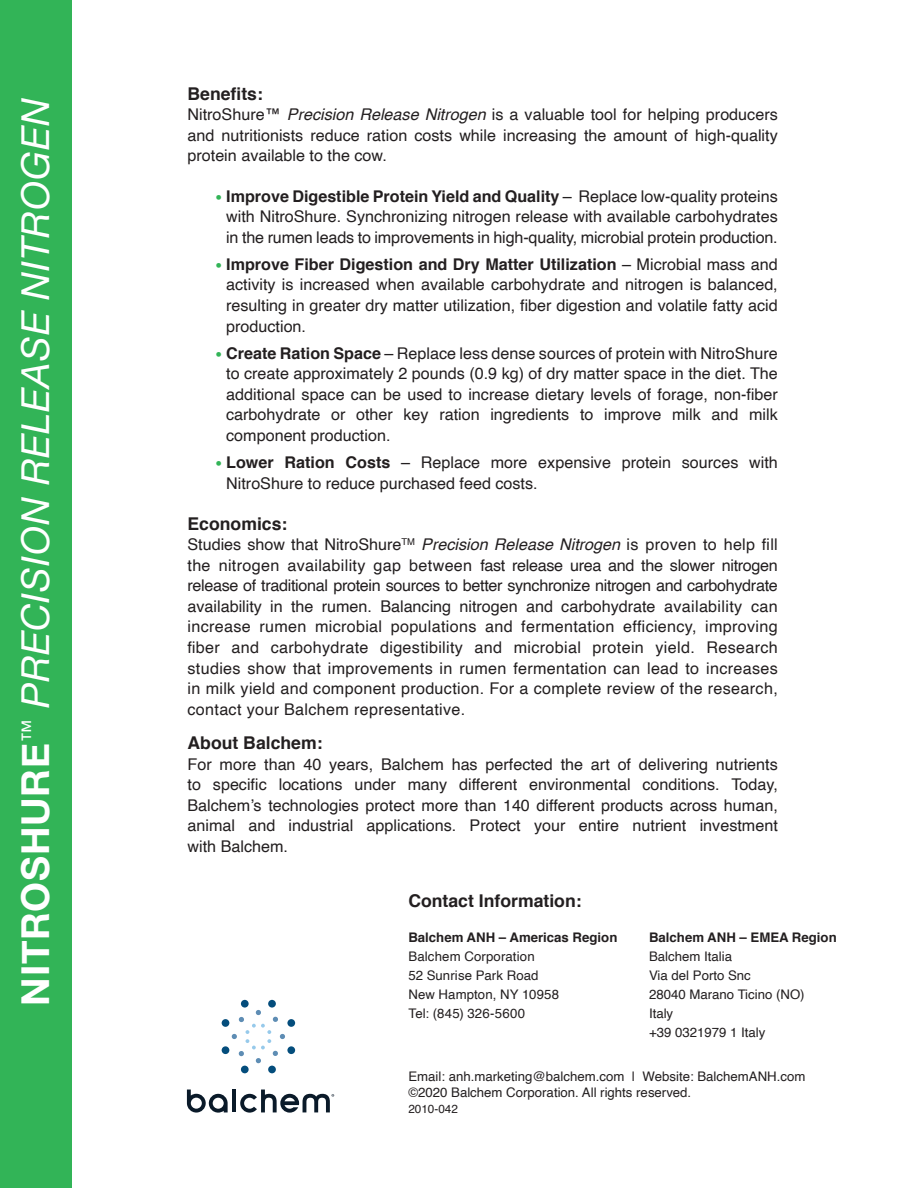
<style>
.page{position:relative;width:918px;height:1188px;background:#fff}
.page>*{position:absolute;margin:0;border:0;box-sizing:border-box;transform-origin:0 0}
.t1{font:italic 38.4px "Helvetica Neue";letter-spacing:.02em;color:#fff}
.t2{font:700 17.55px "Helvetica";color:#231f20}
.t3{font:16.2px/20.5px "Helvetica";color:#231f20;text-align:justify}
.t4{font:13.2px/19px "Helvetica";color:#231f20}
.t5{font:700 13.2px "Helvetica";color:#231f20}
.t6{font:11.7px "Helvetica";color:#231f20}
.s1{font-weight:700;font-style:normal}
.s2{font-style:italic}
.s3{font-family:"Helvetica Neue";font-weight:900;font-stretch:condensed;font-size:13.2px;color:#32b457}
.s4{font-weight:700}
</style>
<div class="page">
<svg style="left:222px;top:1000px;width:73px;height:73px"></svg>
<svg style="left:187px;top:1090px;width:41px;height:23px"></svg>
<hr style="left:232px;top:1090px;width:4px;height:22px;background:#0a1a29">
<svg style="left:240px;top:1090px;width:94px;height:23px"></svg>
<div style="left:0;top:0;width:71px;height:1188px;background:#32b457"></div>
<h1 class="t1" style="left:8px;top:1006px;width:909px;rotate:-90deg"><span class="s1">NITROSHURE</span><sup>™</sup> PRECISION RELEASE NITROGEN</h1>
<p class="t2" style="left:188px;top:79px;width:77px">Benefits:</p>
<p class="t3" style="left:188px;top:105px;width:592px">NitroShure™ <span class="s2">Precision Release Nitrogen</span> is a valuable tool for helping producers and nutritionists reduce ration costs while increasing the amount of high-quality protein available to the cow.</p>
<p class="t3" style="left:226px;top:186px;width:553px;text-indent:-11px"><span class="s3">•</span> <span class="s4">Improve Digestible Protein Yield and Quality</span> – Replace low-quality proteins with NitroShure. Synchronizing nitrogen release with available carbohydrates in the rumen leads to improvements in high-quality, microbial protein production.</p>
<p class="t3" style="left:226px;top:254px;width:553px;text-indent:-11px"><span class="s3">•</span> <span class="s4">Improve Fiber Digestion and Dry Matter Utilization</span> – Microbial mass and activity is increased when available carbohydrate and nitrogen is balanced, resulting in greater dry matter utilization, fiber digestion and volatile fatty acid production.</p>
<p class="t3" style="left:226px;top:343px;width:553px;text-indent:-11px"><span class="s3">•</span> <span class="s4">Create Ration Space</span> – Replace less dense sources of protein with NitroShure to create approximately 2 pounds (0.9 kg) of dry matter space in the diet. The additional space can be used to increase dietary levels of forage, non-fiber carbohydrate or other key ration ingredients to improve milk and milk component production.</p>
<p class="t3" style="left:226px;top:453px;width:553px;text-indent:-11px"><span class="s3">•</span> <span class="s4">Lower Ration Costs</span> – Replace more expensive protein sources with<br>NitroShure to reduce purchased feed costs.</p>
<p class="t2" style="left:188px;top:509px;width:101px">Economics:</p>
<p class="t3" style="left:188px;top:535px;width:592px">Studies show that NitroShure<sup>TM</sup> <span class="s2">Precision Release Nitrogen</span> is proven to help fill the nitrogen availability gap between fast release urea and the slower nitrogen release of traditional protein sources to better synchronize nitrogen and carbohydrate availability in the rumen. Balancing nitrogen and carbohydrate availability can increase rumen microbial populations and fermentation efficiency, improving fiber and carbohydrate digestibility and microbial protein yield. Research studies show that improvements in rumen fermentation can lead to increases in milk yield and component production. For a complete review of the research, contact your Balchem representative.</p>
<p class="t2" style="left:188px;top:729px;width:137px">About Balchem:</p>
<p class="t3" style="left:188px;top:754px;width:592px">For more than 40 years, Balchem has perfected the art of delivering nutrients to specific locations under many different environmental conditions. Today, Balchem’s technologies protect more than 140 different products across human, animal and industrial applications. Protect your entire nutrient investment with Balchem.</p>
<p class="t2" style="left:408px;top:887px;width:175px">Contact Information:</p>
<p class="t5" style="left:649px;top:927px;width:189px">Balchem ANH – EMEA Region</p>
<p class="t4" style="left:649px;top:947px;width:157px">Balchem Italia<br>Via del Porto Snc<br>28040 Marano Ticino (NO)<br>Italy<br>+39 0321979 1 Italy</p>
<p class="t4" style="left:408px;top:1068px;width:398px;line-height:16.2px">Email: anh.marketing@balchem.com | Website: BalchemANH.com ©2020 Balchem Corporation. All rights reserved.</p>
<p class="t6" style="left:408px;top:1100px;width:51px">2010-042</p>
<p class="t5" style="left:408px;top:927px;width:211px">Balchem ANH – Americas Region</p>
<p class="t4" style="left:408px;top:947px;width:152px">Balchem Corporation<br>52 Sunrise Park Road<br>New Hampton, NY 10958<br>Tel: (845) 326-5600</p>
</div>
